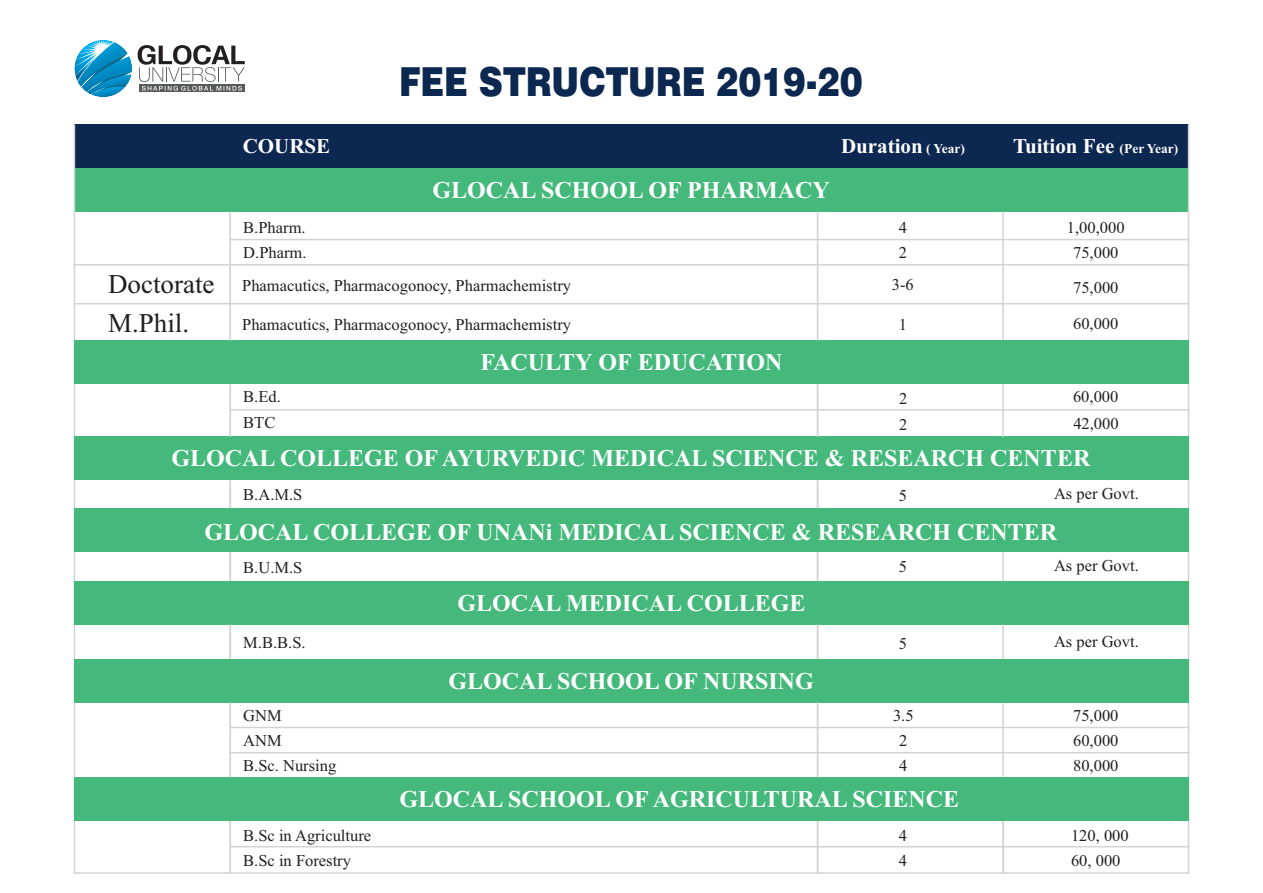
<style>
.page{position:relative;width:1263px;height:893px;background:#fff}
.page>*{position:absolute;margin:0;border:0;box-sizing:border-box;transform-origin:0 0}
.t1{font:900 40.05px "Swiss 721 BT";color:#0d2850;scale:.85 1}
.t2{font:27px/38.8px "Times New Roman";color:#231f20}
.t3{font:700 24px "Times New Roman";color:#fff}
.t4{font:700 21px "Times New Roman";color:#fff}
.t5{font:16.5px/25.2px "Times New Roman";color:#231f20}
.s1{font-size:13.5px}
</style>
<div class="page">
<div style="left:74px;top:168px;width:1114px;height:44px;background:#44b97b"></div>
<div style="left:139px;top:85px;width:106px;height:7px;background:#58595b"></div>
<svg style="left:138px;top:45px;width:107px;height:46px"></svg>
<svg style="left:74px;top:40px;width:58px;height:57px"></svg>
<div style="left:74px;top:124px;width:744px;height:44px;background:#0d2850"></div>
<div style="left:1003px;top:124px;width:185px;height:44px;background:#0d2850"></div>
<div style="left:818px;top:124px;width:185px;height:44px;background:#0d2850"></div>
<hr style="left:1188px;top:124px;width:1px;height:750px;background:#d1d3d4">
<hr style="left:230px;top:239px;width:958px;height:1px;background:#d1d3d4">
<hr style="left:1002px;top:212px;width:2px;height:129px;background:#d1d3d4">
<hr style="left:74px;top:124px;width:1px;height:750px;background:#d1d3d4">
<hr style="left:74px;top:264px;width:1114px;height:2px;background:#d1d3d4">
<hr style="left:231px;top:409px;width:957px;height:2px;background:#d1d3d4">
<hr style="left:231px;top:436px;width:587px;height:1px;background:#d1d3d4">
<div style="left:74px;top:341px;width:1114px;height:43px;background:#44b97b"></div>
<hr style="left:74px;top:303px;width:1114px;height:1px;background:#d1d3d4">
<div style="left:74px;top:437px;width:1114px;height:43px;background:#44b97b"></div>
<div style="left:74px;top:508px;width:1114px;height:44px;background:#44b97b"></div>
<div style="left:74px;top:581px;width:1114px;height:43px;background:#44b97b"></div>
<hr style="left:231px;top:727px;width:957px;height:1px;background:#d1d3d4">
<hr style="left:231px;top:752px;width:957px;height:1px;background:#d1d3d4">
<div style="left:74px;top:659px;width:1114px;height:43px;background:#44b97b"></div>
<hr style="left:231px;top:846px;width:957px;height:1px;background:#d1d3d4">
<hr style="left:74px;top:872px;width:1114px;height:2px;background:#d1d3d4">
<div style="left:74px;top:777px;width:1114px;height:44px;background:#44b97b"></div>
<hr style="left:230px;top:212px;width:1px;height:129px;background:#d1d3d4">
<hr style="left:230px;top:384px;width:1px;height:53px;background:#d1d3d4">
<svg style="left:230px;top:480px;width:1px;height:28px"></svg>
<svg style="left:230px;top:552px;width:1px;height:29px"></svg>
<hr style="left:230px;top:624px;width:1px;height:35px;background:#d1d3d4">
<hr style="left:230px;top:702px;width:1px;height:75px;background:#d1d3d4">
<hr style="left:230px;top:821px;width:1px;height:52px;background:#d1d3d4">
<hr style="left:817px;top:212px;width:1px;height:129px;background:#d1d3d4">
<hr style="left:817px;top:384px;width:1px;height:53px;background:#d1d3d4">
<svg style="left:817px;top:480px;width:1px;height:28px"></svg>
<svg style="left:817px;top:552px;width:1px;height:29px"></svg>
<hr style="left:817px;top:624px;width:1px;height:35px;background:#d1d3d4">
<hr style="left:817px;top:702px;width:1px;height:75px;background:#d1d3d4">
<hr style="left:817px;top:821px;width:1px;height:52px;background:#d1d3d4">
<hr style="left:1003px;top:821px;width:1px;height:52px;background:#d1d3d4">
<hr style="left:1002px;top:384px;width:2px;height:53px;background:#d1d3d4">
<hr style="left:1002px;top:552px;width:2px;height:29px;background:#d1d3d4">
<hr style="left:1002px;top:624px;width:2px;height:35px;background:#d1d3d4">
<hr style="left:1002px;top:703px;width:2px;height:74px;background:#d1d3d4">
<h1 class="t1" style="left:399px;top:66px;width:546px">FEE STRUCTURE 2019-20</h1>
<p class="t4" style="left:243px;top:139px;width:89px">COURSE</p>
<p class="t4" style="left:841px;top:139px;width:125px">Duration <span class="s1">( Year)</span></p>
<p class="t4" style="left:1013px;top:139px;width:167px">Tuition Fee <span class="s1">(Per Year)</span></p>
<p class="t5" style="left:243px;top:216px;width:65px">B.Pharm.<br>D.Pharm.</p>
<h3 class="t3" style="left:432px;top:182px;width:399px">GLOCAL SCHOOL OF PHARMACY</h3>
<p class="t5" style="left:899px;top:216px;width:10px">4<br>2</p>
<p class="t5" style="left:1067px;top:216px;width:59px;text-align:center">1,00,000<br>75,000</p>
<h2 class="t2" style="left:108px;top:267px;width:108px">Doctorate<br>M.Phil.</h2>
<p class="t5" style="left:242px;top:274px;width:330px">Phamacutics, Pharmacogonocy, Pharmachemistry</p>
<p class="t5" style="left:892px;top:274px;width:23px">3-6</p>
<p class="t5" style="left:1073px;top:276px;width:47px">75,000</p>
<p class="t5" style="left:899px;top:314px;width:10px">1</p>
<p class="t5" style="left:1073px;top:312px;width:47px">60,000</p>
<p class="t5" style="left:242px;top:313px;width:330px">Phamacutics, Pharmacogonocy, Pharmachemistry</p>
<h3 class="t3" style="left:480px;top:354px;width:304px">FACULTY OF EDUCATION</h3>
<p class="t5" style="left:243px;top:386px;width:39px">B.Ed.<br>BTC</p>
<h3 class="t3" style="left:171px;top:450px;width:920px">GLOCAL COLLEGE OF AYURVEDIC MEDICAL SCIENCE &amp; RESEARCH CENTER</h3>
<p class="t5" style="left:243px;top:484px;width:61px">B.A.M.S</p>
<h3 class="t3" style="left:205px;top:524px;width:854px">GLOCAL COLLEGE OF UNANi MEDICAL SCIENCE &amp; RESEARCH CENTER</h3>
<p class="t5" style="left:243px;top:556px;width:61px">B.U.M.S</p>
<h3 class="t3" style="left:457px;top:594px;width:350px">GLOCAL MEDICAL COLLEGE</h3>
<p class="t5" style="left:243px;top:632px;width:64px">M.B.B.S.</p>
<p class="t5" style="left:899px;top:387px;width:10px">2</p>
<p class="t5" style="left:1073px;top:386px;width:47px">60,000</p>
<p class="t5" style="left:899px;top:414px;width:10px">2</p>
<p class="t5" style="left:1073px;top:412px;width:47px">42,000</p>
<p class="t5" style="left:899px;top:484px;width:10px">5</p>
<p class="t5" style="left:1054px;top:483px;width:86px">As per Govt.</p>
<p class="t5" style="left:899px;top:556px;width:10px">5</p>
<p class="t5" style="left:1054px;top:554px;width:86px">As per Govt.</p>
<p class="t5" style="left:899px;top:632px;width:10px">5</p>
<p class="t5" style="left:1054px;top:631px;width:86px">As per Govt.</p>
<p class="t5" style="left:243px;top:705px;width:95px">GNM<br>ANM<br>B.Sc. Nursing</p>
<h3 class="t3" style="left:448px;top:672px;width:367px">GLOCAL SCHOOL OF NURSING</h3>
<p class="t5" style="left:893px;top:705px;width:22px;text-align:center">3.5<br>2<br>4</p>
<h3 class="t3" style="left:399px;top:791px;width:561px">GLOCAL SCHOOL OF AGRICULTURAL SCIENCE</h3>
<p class="t5" style="left:1073px;top:705px;width:47px;text-align:justify">75,000<br>60,000<br>80,000</p>
<p class="t5" style="left:243px;top:824px;width:129px">B.Sc in Agriculture<br>B.Sc in Forestry</p>
<p class="t5" style="left:899px;top:824px;width:10px">4<br>4</p>
<p class="t5" style="left:1071px;top:824px;width:59px">120, 000<br>60, 000</p>
</div>
